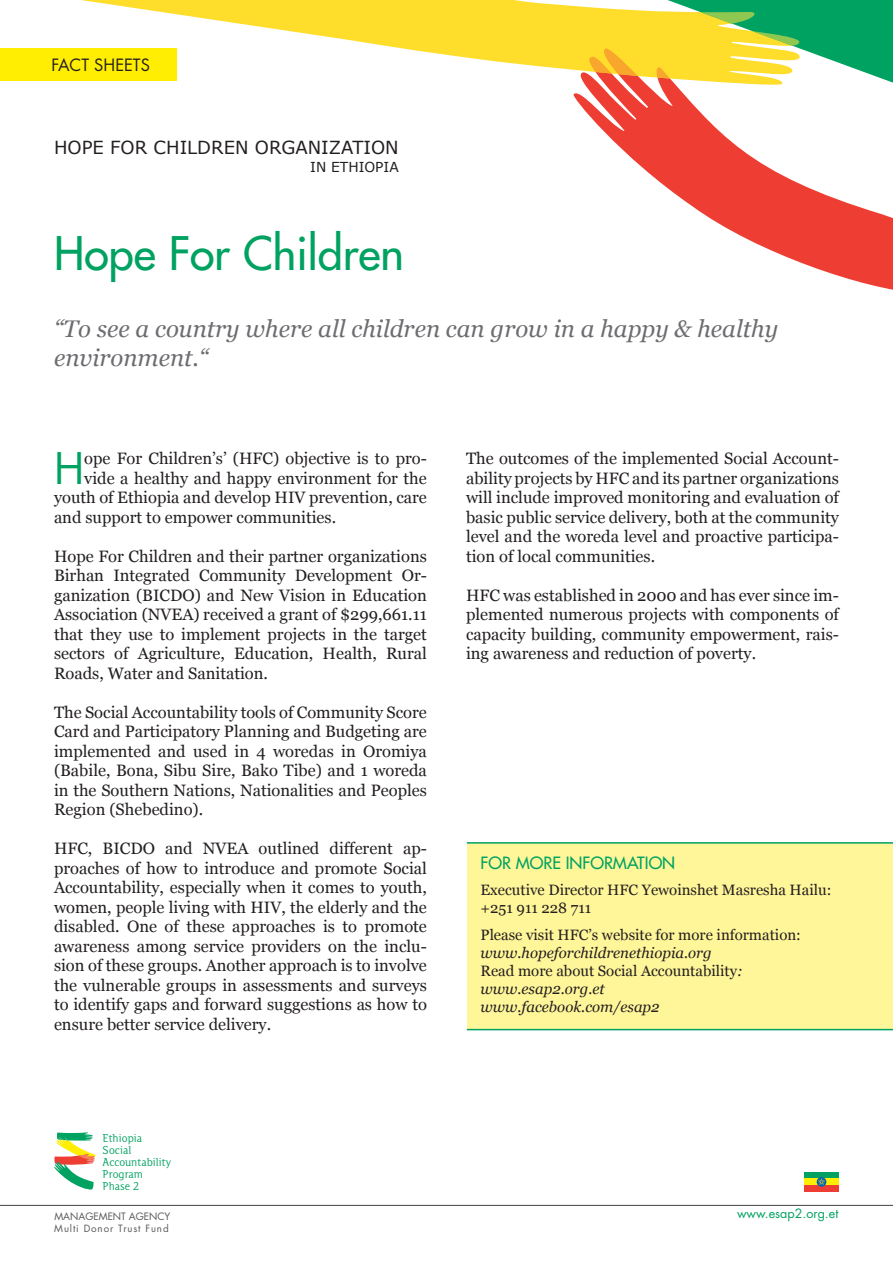
<style>
.page{position:relative;width:893px;height:1263px;background:#fff}
.page>*{position:absolute;margin:0;border:0;box-sizing:border-box;transform-origin:0 0}
.t1{font:500 45px "Futura Std";color:#00a261}
.Tekst___I{font:42.3px "Futura Std";color:#00a261}
.t2{font:italic 24px/28.8px "Georgia";color:#6c6d70}
.t3{font:18px "Verdana";color:#231f20}
.Tekst{font:16.5px/19.5px "Georgia";color:#231f20;text-align:justify}
.Tekst___I-2{font:16.5px "Georgia";color:#231f20}
.t4{font:500 16.5px "Futura Std";color:#00a261}
.t5{font:16.5px "Futura Std";color:#231f20}
.Info{font:15px/18px "Georgia";color:#231f20}
.t6{font:italic 15px "Georgia";color:#231f20}
.t7{font:13.8px "Verdana";color:#231f20}
.t8{font:12.6px "Futura Std";color:#00a261}
.t9{font:11.4px/11.9px "Platan BG";color:#00a261}
.t10{font:9.9px "Futura Std";color:#57585a}
.t11{font:9.75px "Futura Std";letter-spacing:.09em;color:#57585a}
.s1{font-style:italic}
</style>
<div class="page">
<svg style="left:573px;top:87px;width:320px;height:203px"></svg>
<svg style="left:0;top:0;width:588px;height:87px"></svg>
<svg style="left:588px;top:0;width:305px;height:90px"></svg>
<hr style="left:0;top:1205px;width:893px;height:1px;background:#57585a">
<svg style="left:54px;top:1132px;width:42px;height:58px"></svg>
<div style="left:804px;top:1172px;width:35px;height:7px;background:#00a261"></div>
<div style="left:804px;top:1185px;width:35px;height:6px;background:#ee3e34"></div>
<div style="left:804px;top:1179px;width:35px;height:6px;background:#ffee01"></div>
<svg style="left:817px;top:1177px;width:9px;height:10px"></svg>
<svg style="left:818px;top:1178px;width:7px;height:8px"></svg>
<div style="left:0;top:48px;width:177px;height:32px;background:#ffee01"></div>
<div style="left:467px;top:843px;width:425px;height:186px;background:#fff699"></div>
<hr style="left:467px;top:842px;width:426px;height:2px;background:#00a261">
<hr style="left:467px;top:1029px;width:426px;height:1px;background:#00a261">
<p class="t5" style="left:52px;top:55px;width:100px">FACT SHEETS</p>
<p class="t3" style="left:54px;top:136px;width:346px">HOPE FOR CHILDREN ORGANIZATION</p>
<p class="t7" style="left:310px;top:158px;width:90px">IN ETHIOPIA</p>
<p class="t1" style="left:54px;top:225px;width:352px">Hope For Children</p>
<p class="t2" style="left:54px;top:315px;width:726px">“To see a country where all children can grow in a happy &amp; healthy environment.“</p>
<p class="Tekst___I" style="left:54px;top:441px;width:32px">H</p>
<p class="Tekst___I-2" style="left:84px;top:449px;width:344px">ope For Children’s’ (HFC) objective is to pro-</p>
<p class="Tekst___I-2" style="left:84px;top:469px;width:344px">vide a healthy and happy environment for the</p>
<p class="Tekst___I-2" style="left:54px;top:488px;width:374px">youth of Ethiopia and develop HIV prevention, care</p>
<p class="Tekst___I-2" style="left:54px;top:508px;width:284px">and support to empower communities.</p>
<p class="Tekst" style="left:54px;top:546px;width:374px">Hope For Children and their partner organizations Birhan Integrated Community Development Or&shy;ganization (BICDO) and New Vision in Education Association (NVEA) received a grant of $299,661.11 that they use to implement projects in the target sectors of Agriculture, Education, Health, Rural Roads, Water and Sanitation.</p>
<p class="Tekst" style="left:54px;top:702px;width:374px">The Social Accountability tools of Community Score Card and Participatory Planning and Budgeting are implemented and used in 4 woredas in Oromiya (Babile, Bona, Sibu Sire, Bako Tibe) and 1 woreda in the Southern Nations, Nationalities and Peoples Region (Shebedino).</p>
<p class="Tekst" style="left:54px;top:839px;width:374px">HFC, BICDO and NVEA outlined different ap&shy;proaches of how to introduce and promote Social Accountability, especially when it comes to youth, women, people living with HIV, the elderly and the disabled. One of these approaches is to promote awareness among service providers on the inclu&shy;sion of these groups. Another approach is to involve the vulnerable groups in assessments and surveys to identify gaps and forward suggestions as how to ensure better service delivery.</p>
<p class="Tekst" style="left:466px;top:449px;width:374px">The outcomes of the implemented Social Account&shy;ability projects by HFC and its partner organizations will include improved monitoring and evaluation of basic public service delivery, both at the community level and the woreda level and proactive participa&shy;tion of local communities.</p>
<p class="Tekst" style="left:466px;top:585px;width:374px">HFC was established in 2000 and has ever since im&shy;plemented numerous projects with components of capacity building, community empowerment, rais&shy;ing awareness and reduction of poverty.</p>
<p class="t4" style="left:480px;top:852px;width:196px">FOR MORE INFORMATION</p>
<p class="Info" style="left:480px;top:881px;width:352px">Executive Director HFC Yewoinshet Masresha Hailu: +251 911 228 711</p>
<p class="Info" style="left:480px;top:926px;width:322px">Please visit HFC’s website for more information: <span class="s1">www.hopeforchildrenethiopia.org</span></p>
<p class="Info" style="left:480px;top:962px;width:264px">Read more about Social Accountability<span class="s1">:</span></p>
<p class="t6" style="left:480px;top:980px;width:126px">www.esap2.org.et</p>
<p class="t6" style="left:480px;top:998px;width:181px">www.facebook.com/esap2</p>
<p class="t9" style="left:103px;top:1132px;width:70px">Ethiopia<br>Social<br>Accountability<br>Program<br>Phase 2</p>
<p class="t10" style="left:54px;top:1210px;width:118px">MANAGEMENT AGENCY</p>
<p class="t11" style="left:54px;top:1222px;width:116px">Multi Donor Trust Fund</p>
<p class="t8" style="left:737px;top:1206px;width:103px">www.esap2.org.et</p>
</div>
